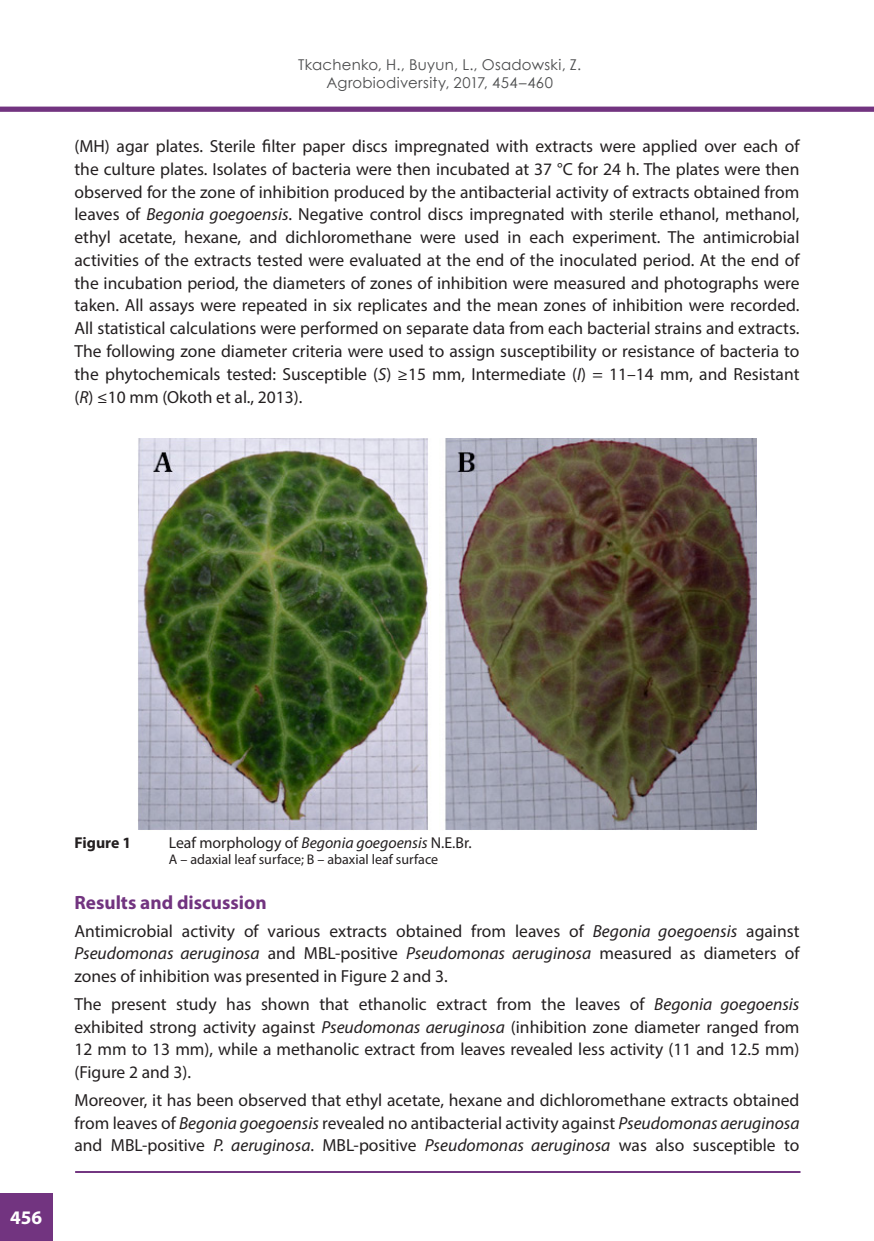
<style>
.page{position:relative;width:874px;height:1241px;background:#fff}
.page>*{position:absolute;margin:0;border:0;box-sizing:border-box;transform-origin:0 0}
.t1{font:700 19.25px "Myriad Pro";color:#723480}
.t2{font:700 19.25px "Myriad Pro";color:#fff}
.t3{font:17.5px/22.8px "Myriad Pro";color:#231f20;text-align:justify}
.t4{font:15.75px "Myriad Pro";color:#231f20}
.t5{font:700 15.75px "Myriad Pro";color:#231f20}
.t6{font:14.88px/17.8px "Century Gothic";letter-spacing:.02em;color:#4b4c4d;text-align:center}
.t7{font:14px "Myriad Pro";color:#231f20}
.s1{font-style:italic}
</style>
<div class="page">
<hr style="left:75px;top:1170px;width:724px;height:2px;background:#723480">
<div style="left:0;top:107px;width:873px;height:5px;background:#723480"></div>
<div style="left:0;top:1193px;width:52px;height:47px;background:#723480"></div>
<img style="left:138px;top:438px;width:617px;height:392px">
<p class="t6" style="left:298px;top:55px;width:284px">Tkachenko, H., Buyun, L., Osadowski, Z.<br>Agrobiodiversity, 2017, 454–460</p>
<p class="t3" style="left:74px;top:135px;width:726px">(MH) agar plates. Sterile filter paper discs impregnated with extracts were applied over each of the culture plates. Isolates of bacteria were then incubated at 37 °C for 24 h. The plates were then observed for the zone of inhibition produced by the antibacterial activity of extracts obtained from leaves of <span class="s1">Begonia goegoensis</span>. Negative control discs impregnated with sterile ethanol, methanol, ethyl acetate, hexane, and dichloromethane were used in each experiment. The antimicrobial activities of the extracts tested were evaluated at the end of the inoculated period. At the end of the incubation period, the diameters of zones of inhibition were measured and photographs were taken. All assays were repeated in six replicates and the mean zones of inhibition were recorded.<br>All statistical calculations were performed on separate data from each bacterial strains and extracts.<br>The following zone diameter criteria were used to assign susceptibility or resistance of bacteria to the phytochemicals tested: Susceptible (<span class="s1">S</span>) ≥15 mm, Intermediate (<span class="s1">I</span>) = 11–14 mm, and Resistant (<span class="s1">R</span>) ≤10 mm (Okoth et al., 2013).</p>
<p class="t2" style="left:10px;top:1204px;width:33px">456</p>
<p class="t5" style="left:74px;top:831px;width:58px">Figure 1</p>
<p class="t4" style="left:169px;top:832px;width:304px">Leaf morphology of <span class="s1">Begonia goegoensis</span> N.E.Br.</p>
<p class="t7" style="left:169px;top:851px;width:271px">A – adaxial leaf surface; B – abaxial leaf surface</p>
<p class="t1" style="left:74px;top:889px;width:193px">Results and discussion</p>
<p class="t3" style="left:74px;top:918px;width:726px">Antimicrobial activity of various extracts obtained from leaves of <span class="s1">Begonia goegoensis</span> against <span class="s1">Pseudomonas aeruginosa</span> and MBL-positive <span class="s1">Pseudomonas aeruginosa</span> measured as diameters of zones of inhibition was presented in Figure 2 and 3.</p>
<p class="t3" style="left:74px;top:992px;width:726px">The present study has shown that ethanolic extract from the leaves of <span class="s1">Begonia goegoensis </span>exhibited strong activity against <span class="s1">Pseudomonas aeruginosa</span> (inhibition zone diameter ranged from 12 mm to 13 mm), while a methanolic extract from leaves revealed less activity (11 and 12.5 mm) (Figure 2 and 3).</p>
<p class="t3" style="left:74px;top:1088px;width:726px">Moreover, it has been observed that ethyl acetate, hexane and dichloromethane extracts obtained from leaves of <span class="s1">Begonia goegoensis</span> revealed no antibacterial activity against <span class="s1">Pseudomonas aeruginosa </span>and MBL-positive <span class="s1">P. aeruginosa</span>. MBL-positive <span class="s1">Pseudomonas aeruginosa</span> was also susceptible to</p>
</div>
